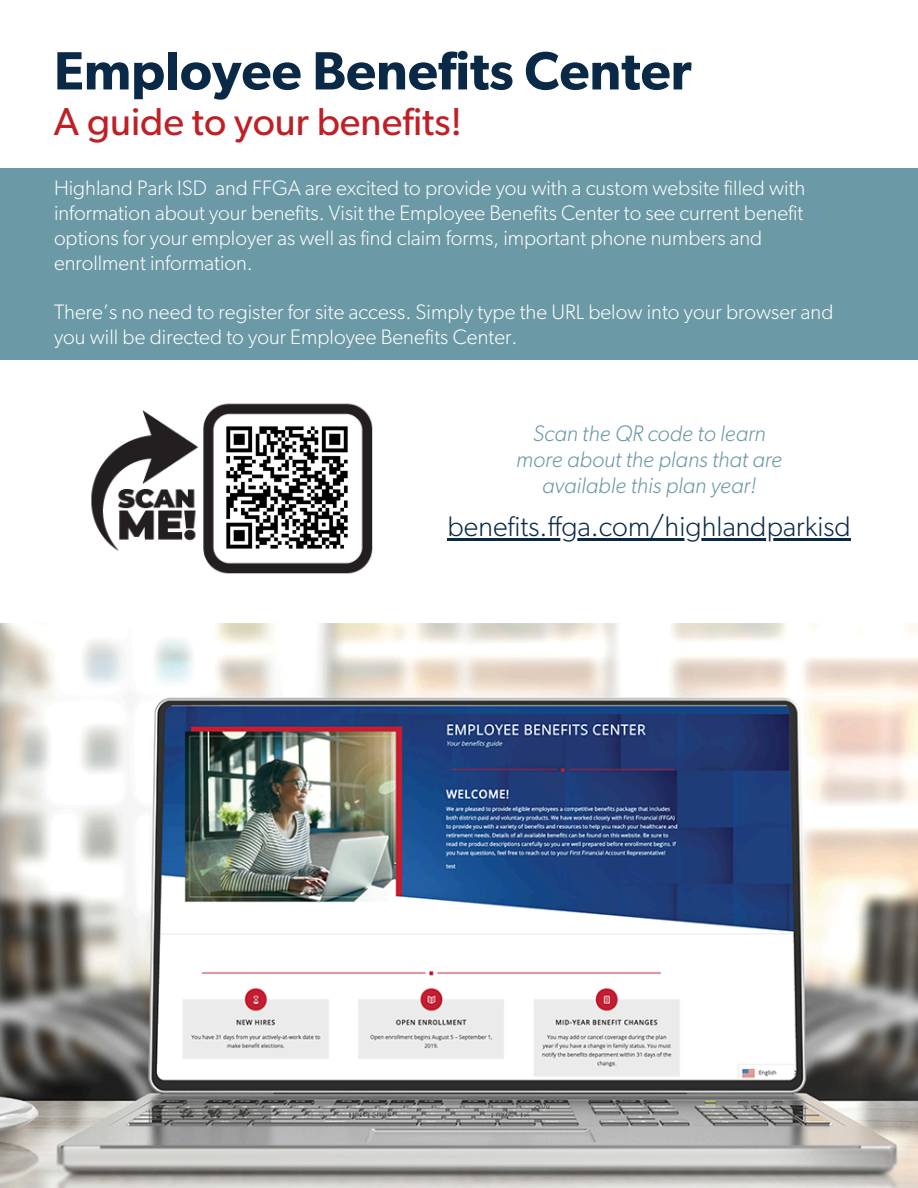
<style>
.page{position:relative;width:918px;height:1188px;background:#fff}
.page>*{position:absolute;margin:0;border:0;box-sizing:border-box;transform-origin:0 0}
.t1{font:600 54px "Gibson";color:#092947}
.t2{font:39px "Gibson";color:#bf2026}
.t3{font:300 28.35px "Gibson";color:#092947}
.t4{font:italic 300 22.5px/25.8px "Gibson";color:#6b99a5;text-align:center}
.t5{font:300 21px/24.8px "Gibson";color:#fff}
</style>
<div class="page">
<img style="left:0;top:624px;width:918px;height:564px">
<div style="left:0;top:168px;width:918px;height:192px;background:#6b99a5"></div>
<hr style="left:448px;top:538px;width:403px;height:3px;background:#092947">
<img style="left:91px;top:403px;width:282px;height:171px">
<img style="left:219px;top:420px;width:136px;height:135px">
<p class="t1" style="left:54px;top:46px;width:639px">Employee Benefits Center</p>
<p class="t2" style="left:54px;top:104px;width:410px">A guide to your benefits!</p>
<h2 class="t5" style="left:54px;top:177px;width:753px">Highland Park ISD and FFGA are excited to provide you with a custom website filled with information about your benefits. Visit the Employee Benefits Center to see current benefit options for your employer as well as find claim forms, important phone numbers and enrollment information.</h2>
<p class="t5" style="left:54px;top:301px;width:781px">There’s no need to register for site access. Simply type the URL below into your browser and</p>
<p class="t5" style="left:54px;top:325px;width:465px">you will be directed to your Employee Benefits Center.</p>
<p class="t4" style="left:516px;top:421px;width:268px">Scan the QR code to learn more about the plans that are available this plan year!</p>
<p class="t3" style="left:448px;top:514px;width:405px">benefits.ffga.com/highlandparkisd</p>
</div>
